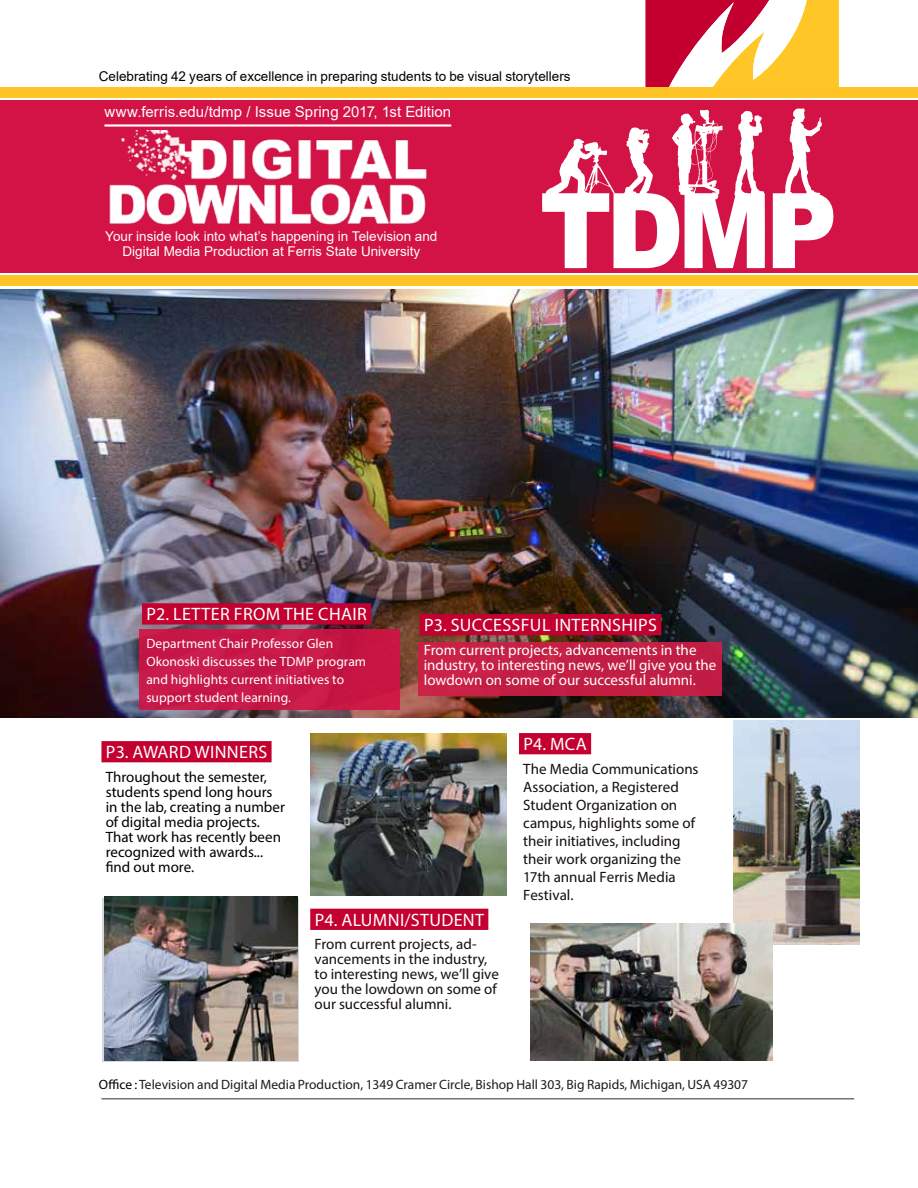
<style>
.page{position:relative;width:918px;height:1188px;background:#fff}
.page>*{position:absolute;margin:0;border:0;box-sizing:border-box;transform-origin:0 0}
.t1{font:18px "Myriad Pro";letter-spacing:.02em;color:#fff}
.t2{font:15px/18px "Myriad Pro";color:#150f0c}
.t3{font:15px/15px "Myriad Pro";color:#000}
.t4{font:15px/15px "Myriad Pro";color:#fff}
.t5{font:15px "Arial";letter-spacing:.005em;color:#fff}
.t6{font:13.5px/18px "Myriad Pro";letter-spacing:.005em;color:#fff}
.t7{font:13.5px "Myriad Pro";color:#1b1a1e}
.t8{font:13.5px/15px "Arial";color:#fff;text-align:center}
.t9{font:13.5px "Arial";color:#000}
.s1{color:#000}
</style>
<div class="page">
<svg style="left:645px;top:0;width:194px;height:88px"></svg>
<img style="left:0;top:290px;width:918px;height:427px">
<div style="left:0;top:101px;width:918px;height:172px;background:#d31245"></div>
<div style="left:0;top:88px;width:918px;height:10px;background:#ffc425"></div>
<div style="left:0;top:276px;width:918px;height:10px;background:#ffc425"></div>
<hr style="left:101px;top:1098px;width:753px;height:1px;background:#3f3836">
<svg style="left:103px;top:898px;width:196px;height:164px"></svg>
<div style="left:139px;top:630px;width:261px;height:80px;background:#c71746"></div>
<div style="left:519px;top:733px;width:72px;height:21px;background:#c3002f"></div>
<div style="left:310px;top:909px;width:178px;height:21px;background:#c3002f"></div>
<div style="left:142px;top:603px;width:229px;height:22px;background:#c3002f"></div>
<hr style="left:104px;top:124px;width:347px;height:3px;background:#fff">
<img style="left:104px;top:897px;width:193px;height:163px">
<img style="left:310px;top:734px;width:196px;height:161px">
<img style="left:734px;top:720px;width:126px;height:224px">
<div style="left:418px;top:643px;width:303px;height:53px;background:#c41f44"></div>
<svg style="left:773px;top:108px;width:60px;height:160px"></svg>
<svg style="left:542px;top:110px;width:223px;height:158px"></svg>
<div style="left:101px;top:741px;width:171px;height:21px;background:#c3002f"></div>
<div style="left:420px;top:614px;width:241px;height:21px;background:#c3002f"></div>
<img style="left:530px;top:923px;width:242px;height:137px">
<img style="left:109px;top:130px;width:318px;height:95px">
<p class="t9" style="left:99px;top:67px;width:473px">Celebrating 42 years of excellence in preparing students to be visual storytellers</p>
<p class="t5" style="left:104px;top:101px;width:348px">www.ferris.edu/tdmp / Issue Spring 2017, 1st Edition</p>
<p class="t8" style="left:105px;top:229px;width:334px">Your inside look into what’s happening in Television and<br>Digital Media Production at Ferris State University</p>
<p class="t1" style="left:147px;top:603px;width:222px">P2. LETTER FROM THE CHAIR</p>
<p class="t6" style="left:146px;top:634px;width:221px">Department Chair Professor Glen Okonoski discusses the TDMP program and highlights current initiatives to support student learning.</p>
<p class="t1" style="left:106px;top:741px;width:163px">P3. AWARD WINNERS</p>
<p class="t3" style="left:106px;top:769px;width:181px">Throughout the semester, students spend long hours in the lab, creating a number of digital media projects.<br>That work has recently been recognized with awards... find out more.</p>
<p class="t1" style="left:424px;top:614px;width:235px">P3. SUCCESSFUL INTERNSHIPS</p>
<p class="t4" style="left:424px;top:642px;width:294px">From current projects, advancements in the industry, to interesting news, we’ll give you the lowdown on some of our successful alumni.</p>
<p class="t1" style="left:523px;top:733px;width:65px">P4. MCA</p>
<p class="t2" style="left:523px;top:760px;width:177px">The Media Communications<br>Association, a Registered<br>Student Organization on campus, highlights some of their initiatives, including their work organizing the<br>17th annual Ferris Media<br>Festival.</p>
<p class="t1" style="left:315px;top:909px;width:171px">P4. ALUMNI/STUDENT</p>
<p class="t2" style="left:315px;top:936px;width:186px;line-height:15px">From current projects, ad&shy;vancements in the industry, to interesting news, we’ll give you the lowdown on some of our successful alumni.</p>
<p class="t7" style="left:99px;top:1076px;width:651px"><span class="s1">Office :</span> Television and Digital Media Production, 1349 Cramer Circle, Bishop Hall 303, Big Rapids, Michigan, USA 49307</p>
</div>
